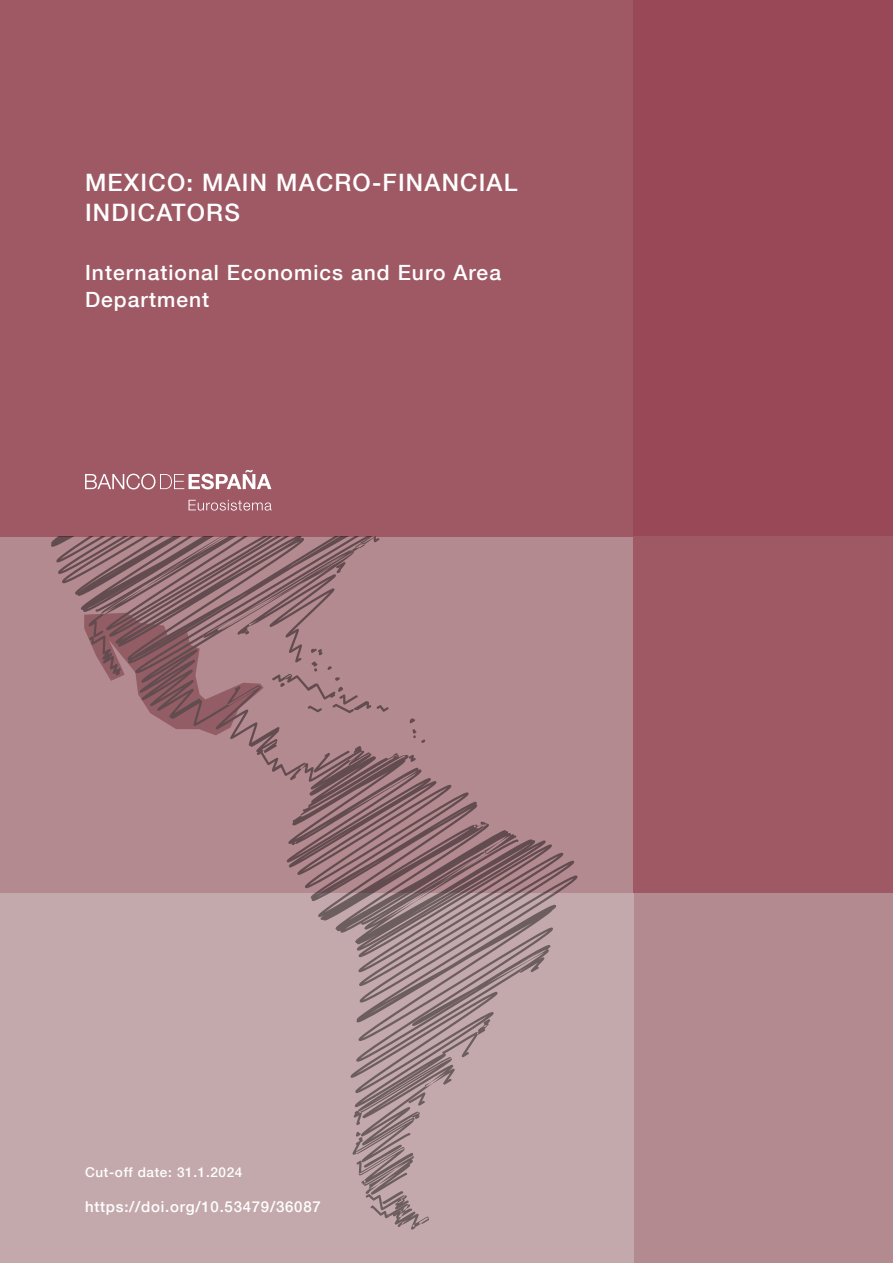
<style>
.page{position:relative;width:893px;height:1263px;background:#fff}
.page>*{position:absolute;margin:0;border:0;box-sizing:border-box;transform-origin:0 0}
.Artículos_Analíticos{font:500 24px/30px "Bd E Neue Helvetica";letter-spacing:.05em;color:#fff}
.Boletín_económico{font:500 21px/27px "Bd E Neue Helvetica";letter-spacing:.05em;color:#fff}
.Boletín_económico-2{font:500 15px "Bd E Neue Helvetica";letter-spacing:.05em;color:#fff}
.Boletín_económico-3{font:500 13.5px "Bd E Neue Helvetica";letter-spacing:.05em;color:#fff}
</style>
<div class="page">
<div style="left:0;top:0;width:634px;height:536px;background:#9e5964"></div>
<div style="left:634px;top:0;width:259px;height:536px;background:#984856"></div>
<div style="left:634px;top:536px;width:259px;height:357px;background:#9e5964"></div>
<div style="left:634px;top:893px;width:259px;height:370px;background:#b38a90"></div>
<div style="left:0;top:893px;width:634px;height:370px;background:#c4a9ac"></div>
<svg style="left:189px;top:500px;width:83px;height:11px"></svg>
<svg style="left:85px;top:470px;width:186px;height:19px"></svg>
<div style="left:0;top:536px;width:633px;height:357px;background:#b38a90"></div>
<svg style="left:50px;top:536px;width:528px;height:582px;fill:#b38a90"></svg>
<svg style="left:408px;top:1092px;width:18px;height:14px"></svg>
<svg style="left:272px;top:661px;width:117px;height:52px;background:#ab8489"></svg>
<svg style="left:352px;top:1118px;width:77px;height:111px"></svg>
<svg style="left:84px;top:613px;width:180px;height:122px;background:#986f75"></svg>
<svg style="left:313px;top:751px;width:39px;height:21px"></svg>
<p class="Artículos_Analíticos" style="left:85px;top:168px;width:434px">MEXICO: MAIN MACRO-FINANCIAL<br>INDICATORS</p>
<p class="Boletín_económico" style="left:85px;top:259px;width:417px">International Economics and Euro Area<br>Department</p>
<p class="Boletín_económico-3" style="left:85px;top:1164px;width:159px">Cut-off date: 31.1.2024</p>
<p class="Boletín_económico-2" style="left:85px;top:1198px;width:237px">https://doi.org/10.53479/36087</p>
</div>
